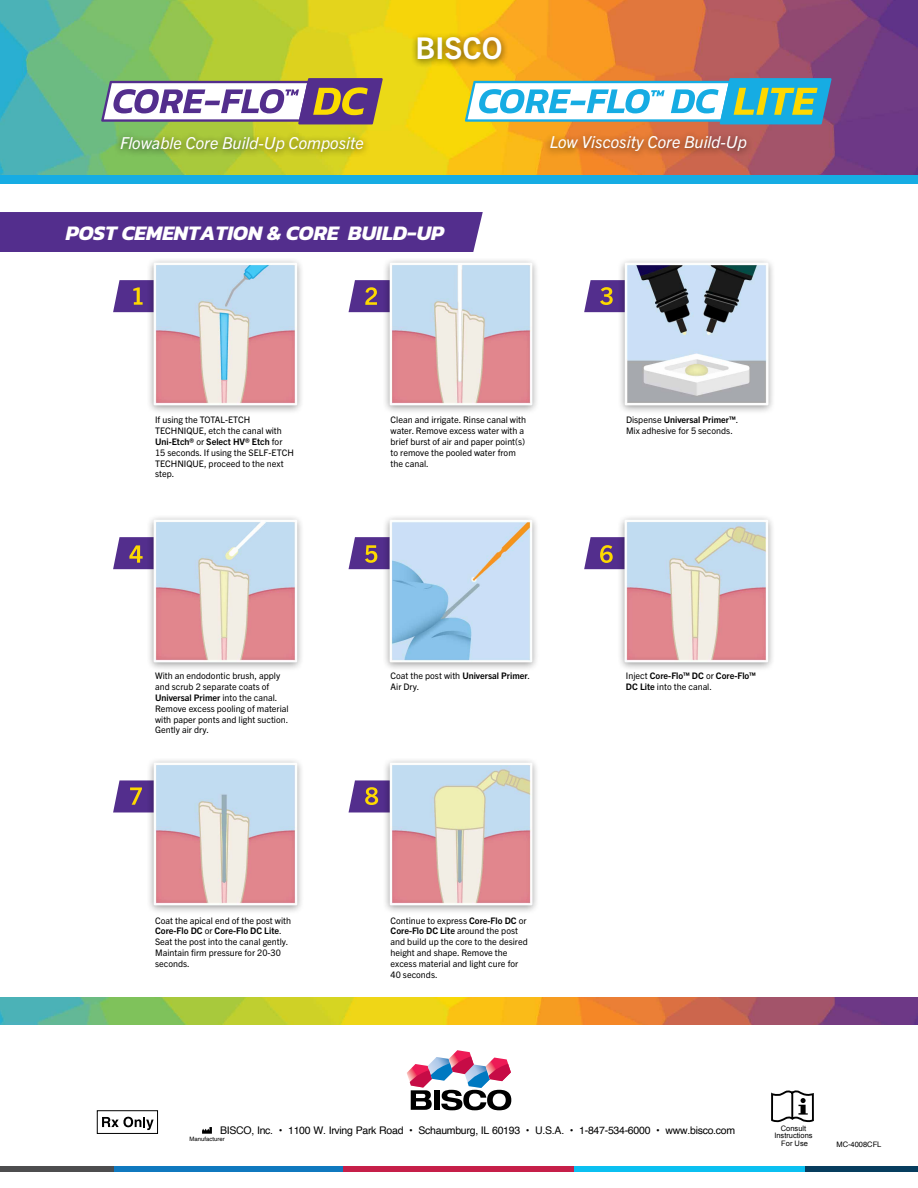
<style>
.page{position:relative;width:918px;height:1188px;background:#fff}
.page>*{position:absolute;margin:0;border:0;box-sizing:border-box;transform-origin:0 0}
.t1{font:700 30px "Trade Gothic Next LT Pro";color:#fff}
.t2{font:italic 700 21px "Kanit";color:#fff}
.t3{font:italic 16.5px "Trade Gothic Next LT Pro";color:#fff}
.t4{font:10.5px "Helvetica";letter-spacing:-.025em;color:#000}
.t5{font:9px/10.8px "Trade Gothic Next LT Pro";color:#000}
.t6{font:700 9px/10.8px "Trade Gothic Next LT Pro";color:#000}
.t7{font:7.5px/7.5px "Arial";color:#000;text-align:center}
.t8{font:7.5px "Helvetica";color:#000}
.t9{font:6px "Helvetica";color:#000}
.s1{font-weight:700}
.s2{font-weight:400}
</style>
<div class="page">
<img style="left:0;top:0;width:918px;height:176px">
<img style="left:0;top:997px;width:918px;height:27px">
<svg style="left:465px;top:78px;width:367px;height:46px"></svg>
<svg style="left:101px;top:78px;width:282px;height:46px"></svg>
<svg style="left:771px;top:1090px;width:43px;height:33px"></svg>
<svg style="left:102px;top:1117px;width:52px;height:13px"></svg>
<div style="left:97px;top:1110px;width:61px;height:24px;border:1px solid #000"></div>
<div style="left:0;top:176px;width:918px;height:8px;background:#16ace3"></div>
<div style="left:0;top:212px;width:483px;height:40px;background:#532e8d"></div>
<svg style="left:113px;top:280px;width:34px;height:32px"></svg>
<svg style="left:349px;top:280px;width:33px;height:32px"></svg>
<svg style="left:584px;top:280px;width:33px;height:32px"></svg>
<svg style="left:113px;top:537px;width:34px;height:32px"></svg>
<svg style="left:349px;top:537px;width:33px;height:32px"></svg>
<svg style="left:584px;top:537px;width:33px;height:32px"></svg>
<div style="left:410px;top:31px;width:99px;height:38px;background:#000;opacity:.6"></div>
<div style="left:147px;top:257px;width:157px;height:158px;background:#000;opacity:.4"></div>
<img style="left:153px;top:261px;width:145px;height:146px">
<div style="left:382px;top:257px;width:158px;height:158px;background:#000;opacity:.4"></div>
<img style="left:388px;top:261px;width:146px;height:146px">
<div style="left:617px;top:257px;width:158px;height:158px;background:#000;opacity:.4"></div>
<img style="left:624px;top:261px;width:145px;height:146px">
<div style="left:147px;top:514px;width:157px;height:158px;background:#000;opacity:.4"></div>
<img style="left:153px;top:518px;width:145px;height:146px">
<div style="left:382px;top:514px;width:158px;height:158px;background:#000;opacity:.4"></div>
<img style="left:388px;top:518px;width:146px;height:146px">
<div style="left:617px;top:514px;width:158px;height:158px;background:#000;opacity:.4"></div>
<img style="left:624px;top:518px;width:145px;height:146px">
<svg style="left:407px;top:1050px;width:104px;height:60px"></svg>
<svg style="left:202px;top:1127px;width:10px;height:7px"></svg>
<div style="left:113px;top:1166px;width:231px;height:6px;background:#1079bf"></div>
<div style="left:804px;top:1166px;width:114px;height:6px;background:#073d5e"></div>
<div style="left:0;top:1166px;width:114px;height:6px;background:#4d4d4f"></div>
<div style="left:344px;top:1166px;width:230px;height:6px;background:#c61f49"></div>
<div style="left:574px;top:1166px;width:231px;height:6px;background:#0bc0f1"></div>
<svg style="left:113px;top:780px;width:34px;height:32px"></svg>
<svg style="left:349px;top:780px;width:33px;height:32px"></svg>
<div style="left:147px;top:757px;width:157px;height:158px;background:#000;opacity:.4"></div>
<img style="left:153px;top:762px;width:145px;height:145px">
<div style="left:382px;top:757px;width:158px;height:158px;background:#000;opacity:.4"></div>
<img style="left:388px;top:762px;width:146px;height:145px">
<div style="left:113px;top:131px;width:257px;height:29px;background:#000;opacity:.6"></div>
<div style="left:543px;top:131px;width:211px;height:29px;background:#000;opacity:.6"></div>
<h1 class="t1" style="left:415px;top:27px;width:89px">BISCO</h1>
<h3 class="t3" style="left:120px;top:131px;width:245px">Flowable Core Build-Up Composite</h3>
<h3 class="t3" style="left:550px;top:130px;width:199px">Low Viscosity Core Build-Up</h3>
<h2 class="t2" style="left:66px;top:217px;width:380px">POST CEMENTATION &amp; CORE BUILD-UP</h2>
<p class="t5" style="left:155px;top:414px;width:140px">If using the TOTAL-ETCH<br>TECHNIQUE, etch the canal with<br><span class="s1">Uni-Etch®</span> or <span class="s1">Select HV® Etch</span> for<br>15 seconds. If using the SELF-ETCH<br>TECHNIQUE, proceed to the next step.</p>
<p class="t5" style="left:391px;top:414px;width:137px">Clean and irrigate. Rinse canal with water. Remove excess water with a brief burst of air and paper point(s) to remove the pooled water from the canal.</p>
<p class="t5" style="left:626px;top:414px;width:114px">Dispense <span class="s1">Universal Primer™</span>.<br>Mix adhesive for 5 seconds.</p>
<p class="t5" style="left:155px;top:670px;width:135px">With an endodontic brush, apply and scrub 2 separate coats of<br><span class="s1">Universal Primer</span> into the canal.<br>Remove excess pooling of material with paper ponts and light suction.<br>Gently air dry.</p>
<p class="t5" style="left:391px;top:670px;width:141px">Coat the post with <span class="s1">Universal Primer</span>.<br>Air Dry.</p>
<p class="t6" style="left:626px;top:670px;width:132px"><span class="s2">Inject</span> Core-Flo™ DC <span class="s2">or</span> Core-Flo™<br>DC Lite <span class="s2">into the canal.</span></p>
<p class="t5" style="left:155px;top:914px;width:138px">Coat the apical end of the post with<br><span class="s1">Core-Flo DC</span> or <span class="s1">Core-Flo DC Lite</span>.<br>Seat the post into the canal gently.<br>Maintain firm pressure for 20-30 seconds.</p>
<p class="t5" style="left:391px;top:914px;width:139px">Continue to express <span class="s1">Core-Flo DC</span> or<br><span class="s1">Core-Flo DC Lite</span> around the post and build up the core to the desired height and shape. Remove the excess material and light cure for<br>40 seconds.</p>
<p class="t4" style="left:220px;top:1122px;width:517px">BISCO, Inc. • 1100 W. Irving Park Road • Schaumburg, IL 60193 • U.S.A. • 1-847-534-6000 • www.bisco.com</p>
<p class="t9" style="left:189px;top:1134px;width:37px">Manufacturer</p>
<p class="t7" style="left:774px;top:1124px;width:40px">Consult<br>Instructions<br>For Use</p>
<p class="t8" style="left:836px;top:1139px;width:47px">MC-4008CFL</p>
</div>
